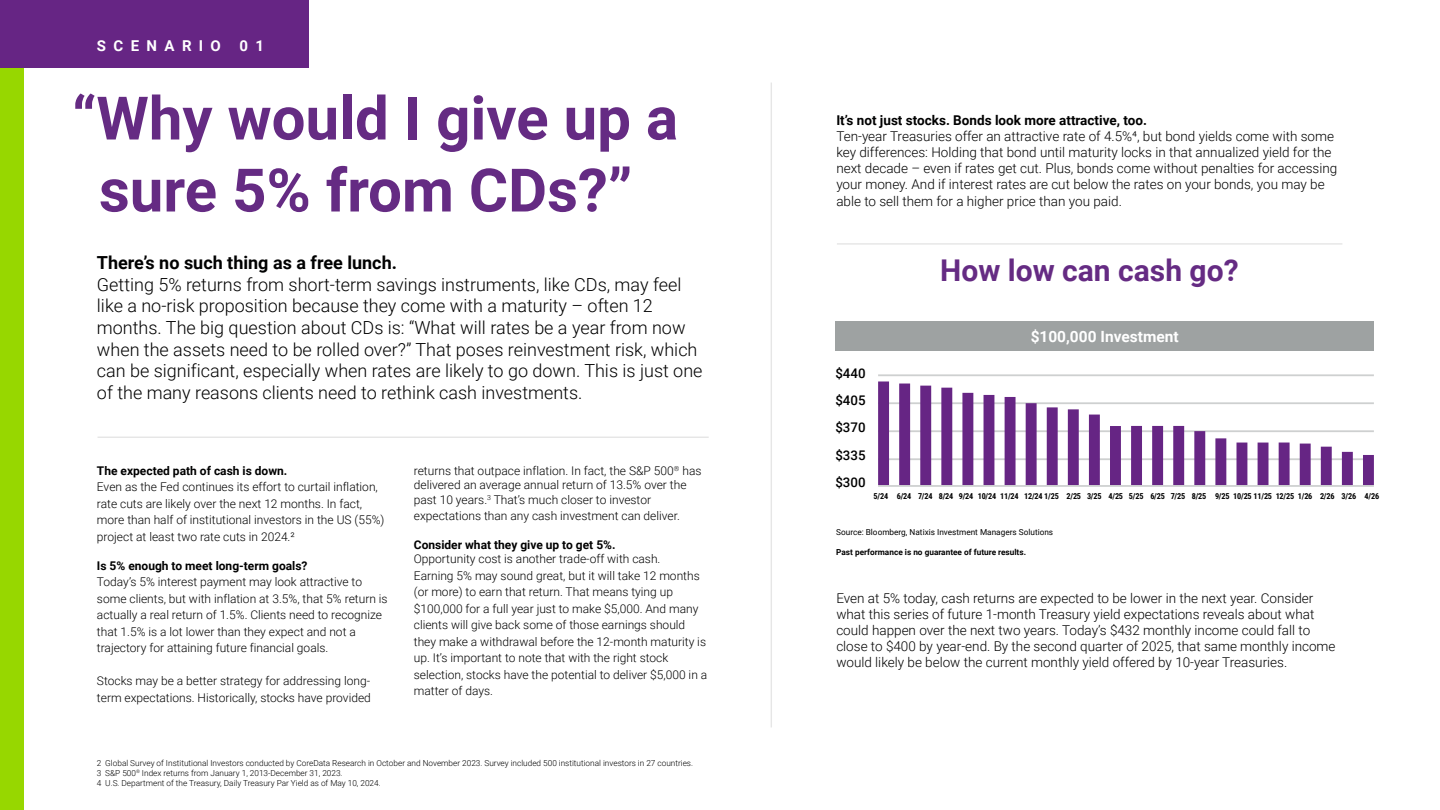
<style>
.page{position:relative;width:1440px;height:810px;background:#fff}
.page>*{position:absolute;margin:0;border:0;box-sizing:border-box;transform-origin:0 0}
.t1{font:700 60px/72px "Roboto";color:#652b83;text-align:center}
.t2{font:700 30px "Roboto";color:#652b83}
.t3{font:300 18px/21.6px "Roboto";color:#000101}
.t4{font:700 18px "Roboto";color:#000101}
.t5{font:700 15.45px "Roboto";color:#fff}
.t6{font:700 15px "Roboto";letter-spacing:.49em;color:#fff}
.t7{font:300 13.5px/16.2px "Roboto";color:#000101}
.t8{font:700 13.5px "Roboto";color:#000101}
.t9{font:500 13.27px/27.3px "Roboto";color:#000;text-align:justify}
.t10{font:300 12px/16.5px "Roboto";color:#000101}
.t11{font:700 12px "Roboto";color:#000101}
.t12{font:300 8.25px/9.9px "Roboto";color:#000101}
.t13{font:8.25px "Roboto";color:#000101}
.t14{font:700 8.25px "Roboto";color:#000101}
.t15{font:700 8.18px "Roboto Condensed";letter-spacing:-.025em;color:#000}
</style>
<div class="page">
<div style="left:0;top:0;width:24px;height:810px;background:#97d700"></div>
<hr style="left:771px;top:82px;width:1px;height:646px;background:#000">
<hr style="left:98px;top:436px;width:611px;height:2px;background:#000">
<hr style="left:837px;top:243px;width:505px;height:2px;background:#000">
<div style="left:0;top:0;width:309px;height:68px;background:#662584"></div>
<div style="left:835px;top:321px;width:539px;height:30px;background:#9ea2a2"></div>
<hr style="left:878px;top:458px;width:496px;height:2px;background:#9ea2a2">
<hr style="left:878px;top:430px;width:496px;height:2px;background:#9ea2a2">
<hr style="left:878px;top:402px;width:496px;height:2px;background:#9ea2a2">
<div style="left:878px;top:381px;width:11px;height:104px;background:#662584"></div>
<div style="left:899px;top:384px;width:11px;height:101px;background:#662584"></div>
<div style="left:920px;top:386px;width:11px;height:99px;background:#662584"></div>
<div style="left:941px;top:388px;width:11px;height:97px;background:#662584"></div>
<div style="left:962px;top:393px;width:11px;height:92px;background:#662584"></div>
<div style="left:984px;top:395px;width:10px;height:90px;background:#662584"></div>
<div style="left:1005px;top:397px;width:11px;height:88px;background:#662584"></div>
<div style="left:1026px;top:403px;width:11px;height:82px;background:#662584"></div>
<div style="left:1047px;top:407px;width:11px;height:78px;background:#662584"></div>
<div style="left:1068px;top:409px;width:11px;height:76px;background:#662584"></div>
<div style="left:1089px;top:415px;width:11px;height:70px;background:#662584"></div>
<div style="left:1110px;top:426px;width:11px;height:59px;background:#662584"></div>
<div style="left:1131px;top:426px;width:11px;height:59px;background:#662584"></div>
<div style="left:1152px;top:426px;width:11px;height:59px;background:#662584"></div>
<div style="left:1173px;top:426px;width:11px;height:59px;background:#662584"></div>
<div style="left:1194px;top:431px;width:11px;height:54px;background:#662584"></div>
<div style="left:1215px;top:438px;width:11px;height:47px;background:#662584"></div>
<div style="left:1237px;top:443px;width:10px;height:42px;background:#662584"></div>
<div style="left:1258px;top:443px;width:11px;height:42px;background:#662584"></div>
<div style="left:1279px;top:443px;width:11px;height:42px;background:#662584"></div>
<div style="left:1300px;top:444px;width:11px;height:41px;background:#662584"></div>
<div style="left:1321px;top:447px;width:11px;height:38px;background:#662584"></div>
<div style="left:1342px;top:452px;width:11px;height:33px;background:#662584"></div>
<div style="left:1363px;top:455px;width:11px;height:30px;background:#662584"></div>
<hr style="left:878px;top:485px;width:496px;height:2px;background:#9ea2a2">
<hr style="left:878px;top:374px;width:496px;height:2px;background:#9ea2a2">
<p class="t6" style="left:97px;top:35px;width:169px">SCENARIO 01</p>
<h1 class="t1" style="left:72px;top:80px;width:608px">“Why would I give up a sure 5% from CDs?”</h1>
<h3 class="t4" style="left:97px;top:250px;width:302px">There’s no such thing as a free lunch.</h3>
<p class="t3" style="left:97px;top:273px;width:607px">Getting 5% returns from short-term savings instruments, like CDs, may feel like a no-risk proposition because they come with a maturity – often 12 months. The big question about CDs is: “What will rates be a year from now when the assets need to be rolled over?” That poses reinvestment risk, which can be significant, especially when rates are likely to go down. This is just one of the many reasons clients need to rethink cash investments.</p>
<p class="t11" style="left:97px;top:462px;width:192px">The expected path of cash is down.</p>
<p class="t10" style="left:97px;top:478px;width:289px">Even as the Fed continues its effort to curtail inflation, rate cuts are likely over the next 12 months. In fact, more than half of institutional investors in the US (55%) project at least two rate cuts in 2024.²</p>
<p class="t11" style="left:97px;top:557px;width:212px">Is 5% enough to meet long-term goals?</p>
<p class="t10" style="left:97px;top:573px;width:292px">Today’s 5% interest payment may look attractive to some clients, but with inflation at 3.5%, that 5% return is actually a real return of 1.5%. Clients need to recognize that 1.5% is a lot lower than they expect and not a trajectory for attaining future financial goals.</p>
<p class="t10" style="left:97px;top:672px;width:275px">Stocks may be a better strategy for addressing long&shy;term expectations. Historically, stocks have provided</p>
<p class="t10" style="left:414px;top:463px;width:289px;line-height:14.4px">returns that outpace inflation. In fact, the S&amp;P 500<sup>®</sup> has delivered an average annual return of 13.5% over the past 10 years.<sup>3</sup> That’s much closer to investor</p>
<p class="t10" style="left:414px;top:507px;width:268px">expectations than any cash investment can deliver.</p>
<p class="t11" style="left:414px;top:536px;width:203px">Consider what they give up to get 5%.</p>
<p class="t10" style="left:414px;top:550px;width:295px">Opportunity cost is another trade-off with cash.<br>Earning 5% may sound great, but it will take 12 months (or more) to earn that return. That means tying up $100,000 for a full year just to make $5,000. And many clients will give back some of those earnings should they make a withdrawal before the 12-month maturity is up. It’s important to note that with the right stock selection, stocks have the potential to deliver $5,000 in a matter of days.</p>
<p class="t12" style="left:97px;top:758px;width:598px">2 Global Survey of Institutional Investors conducted by CoreData Research in October and November 2023. Survey included 500 institutional investors in 27 countries.<br>3 S&amp;P 500<sup>®</sup> Index returns from January 1, 2013-December 31, 2023.<br>4 U.S. Department of the Treasury, Daily Treasury Par Yield as of May 10, 2024.</p>
<p class="t8" style="left:836px;top:110px;width:312px">It’s not just stocks. Bonds look more attractive, too.</p>
<p class="t7" style="left:836px;top:127px;width:502px">Ten-year Treasuries offer an attractive rate of 4.5%4, but bond yields come with some key differences: Holding that bond until maturity locks in that annualized yield for the next decade – even if rates get cut. Plus, bonds come without penalties for accessing your money. And if interest rates are cut below the rates on your bonds, you may be able to sell them for a higher price than you paid.</p>
<h2 class="t2" style="left:940px;top:249px;width:300px">How low can cash go?</h2>
<p class="t9" style="left:835px;top:359px;width:32px">$440 $405 $370 $335 $300</p>
<p class="t5" style="left:1031px;top:326px;width:150px">$100,000 Investment</p>
<p class="t15" style="left:874px;top:490px;width:507px">5/24 6/24 7/24 8/24 9/24 10/24 11/24 12/24 1/25 2/25 3/25 4/25 5/25 6/25 7/25 8/25 9/25 10/25 11/25 12/25 1/26 2/26 3/26 4/26</p>
<p class="t13" style="left:836px;top:526px;width:218px">Source: Bloomberg, Natixis Investment Managers Solutions</p>
<p class="t14" style="left:836px;top:546px;width:191px">Past performance is no guarantee of future results.</p>
<p class="t7" style="left:836px;top:589px;width:501px">Even at 5% today, cash returns are expected to be lower in the next year. Consider what this series of future 1-month Treasury yield expectations reveals about what could happen over the next two years. Today’s $432 monthly income could fall to close to $400 by year-end. By the second quarter of 2025, that same monthly income would likely be below the current monthly yield offered by 10-year Treasuries.</p>
</div>
